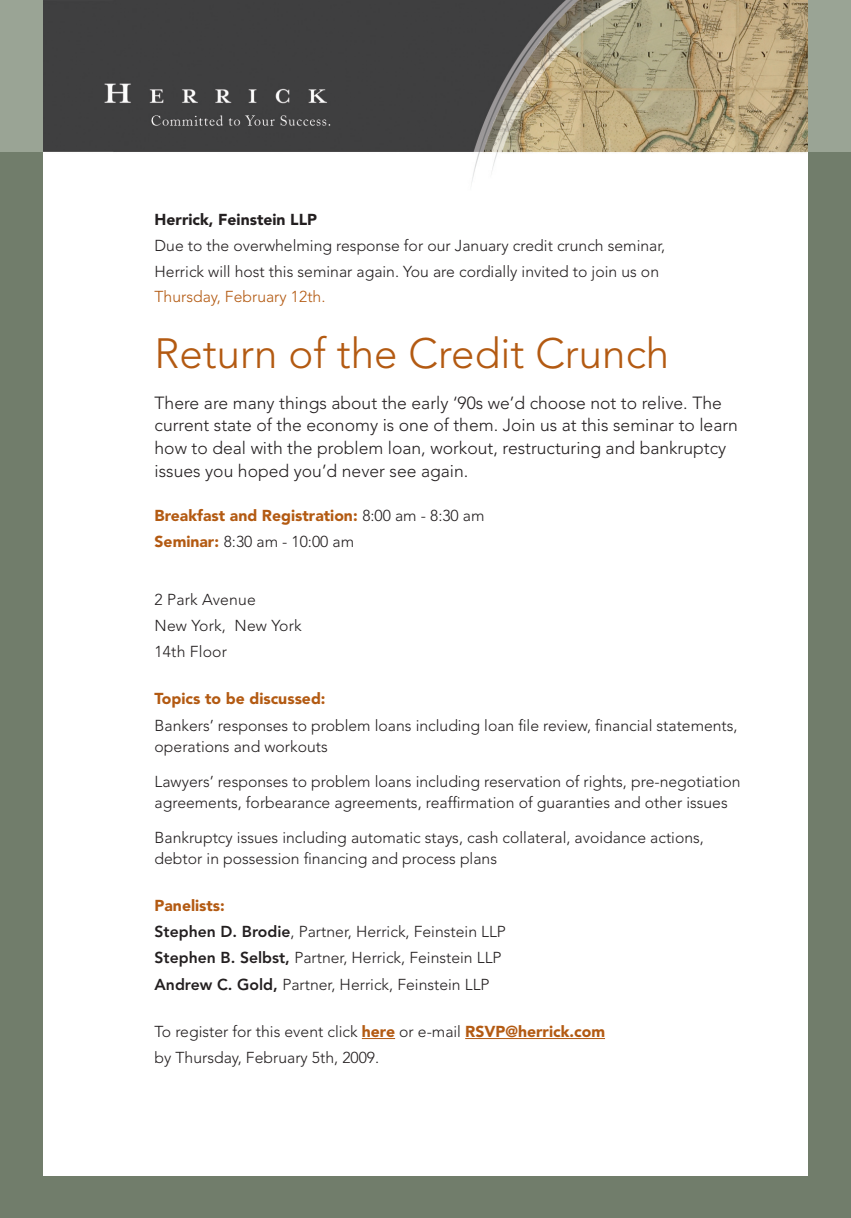
<style>
.page{position:relative;width:851px;height:1218px;background:#fff}
.page>*{position:absolute;margin:0;border:0;box-sizing:border-box;transform-origin:0 0}
.t1{font:300 42px "Avenir";color:#b35a12}
.t2{font:300 17.5px/22.8px "Avenir";color:#231f20}
.t3{font:300 15.75px/26.2px "Avenir";color:#231f20}
.t4{font:900 15.75px/26.2px "Avenir";color:#b35a12}
.t5{font:300 15.75px "Avenir";color:#b35a12}
.s1{font-weight:900}
.s2{font-weight:300;color:#231f20}
.s3{font-weight:900;color:#b35a12}
.s4{font-weight:800}
</style>
<div class="page">
<hr style="left:362px;top:1038px;width:33px;height:1px;background:#b35a12">
<hr style="left:465px;top:1038px;width:140px;height:1px;background:#b35a12">
<img style="left:42px;top:0;width:766px;height:192px">
<div style="left:0;top:147px;width:42px;height:1050px;background:#717d6b"></div>
<div style="left:808px;top:145px;width:42px;height:1052px;background:#717d6b"></div>
<div style="left:0;top:0;width:42px;height:152px;background:#9aa495"></div>
<div style="left:808px;top:0;width:42px;height:152px;background:#9aa495"></div>
<div style="left:0;top:1176px;width:850px;height:42px;background:#717d6b"></div>
<p class="t3" style="left:154px;top:206px;width:512px"><span class="s1">Herrick, Feinstein LLP<br></span>Due to the overwhelming response for our January credit crunch seminar,<br>Herrick will host this seminar again. You are cordially invited to join us on</p>
<p class="t5" style="left:154px;top:287px;width:172px">Thursday, February 12th.</p>
<p class="t1" style="left:154px;top:329px;width:516px">Return of the Credit Crunch</p>
<p class="t2" style="left:154px;top:391px;width:585px">There are many things about the early ‘90s we’d choose not to relive. The current state of the economy is one of them. Join us at this seminar to learn how to deal with the problem loan, workout, restructuring and bankruptcy issues you hoped you’d never see again.</p>
<p class="t4" style="left:154px;top:502px;width:331px">Breakfast and Registration: <span class="s2">8:00 am - 8:30 am<br></span>Seminar: <span class="s2">8:30 am - 10:00 am</span></p>
<p class="t3" style="left:154px;top:586px;width:149px">2 Park Avenue<br>New York, New York<br>14th Floor</p>
<p class="t3" style="left:154px;top:686px;width:584px"><span class="s3">Topics to be discussed:<br></span>Bankers’ responses to problem loans including loan file review, financial statements,</p>
<p class="t3" style="left:154px;top:733px;width:175px">operations and workouts</p>
<p class="t3" style="left:154px;top:771px;width:587px;line-height:21px">Lawyers’ responses to problem loans including reservation of rights, pre-negotiation agreements, forbearance agreements, reaffirmation of guaranties and other issues</p>
<p class="t3" style="left:154px;top:827px;width:551px;line-height:21px">Bankruptcy issues including automatic stays, cash collateral, avoidance actions, debtor in possession financing and process plans</p>
<p class="t3" style="left:154px;top:892px;width:353px"><span class="s3">Panelists:<br></span><span class="s4">Stephen D. Brodie</span>, Partner, Herrick, Feinstein LLP <span class="s4">Stephen B. Selbst,</span> Partner, Herrick, Feinstein LLP <span class="s4">Andrew C. Gold,</span> Partner, Herrick, Feinstein LLP</p>
<p class="t3" style="left:154px;top:1018px;width:452px">To register for this event click <span class="s3">here</span> or e-mail <span class="s3">RSVP@herrick.com </span>by Thursday, February 5th, 2009.</p>
</div>
